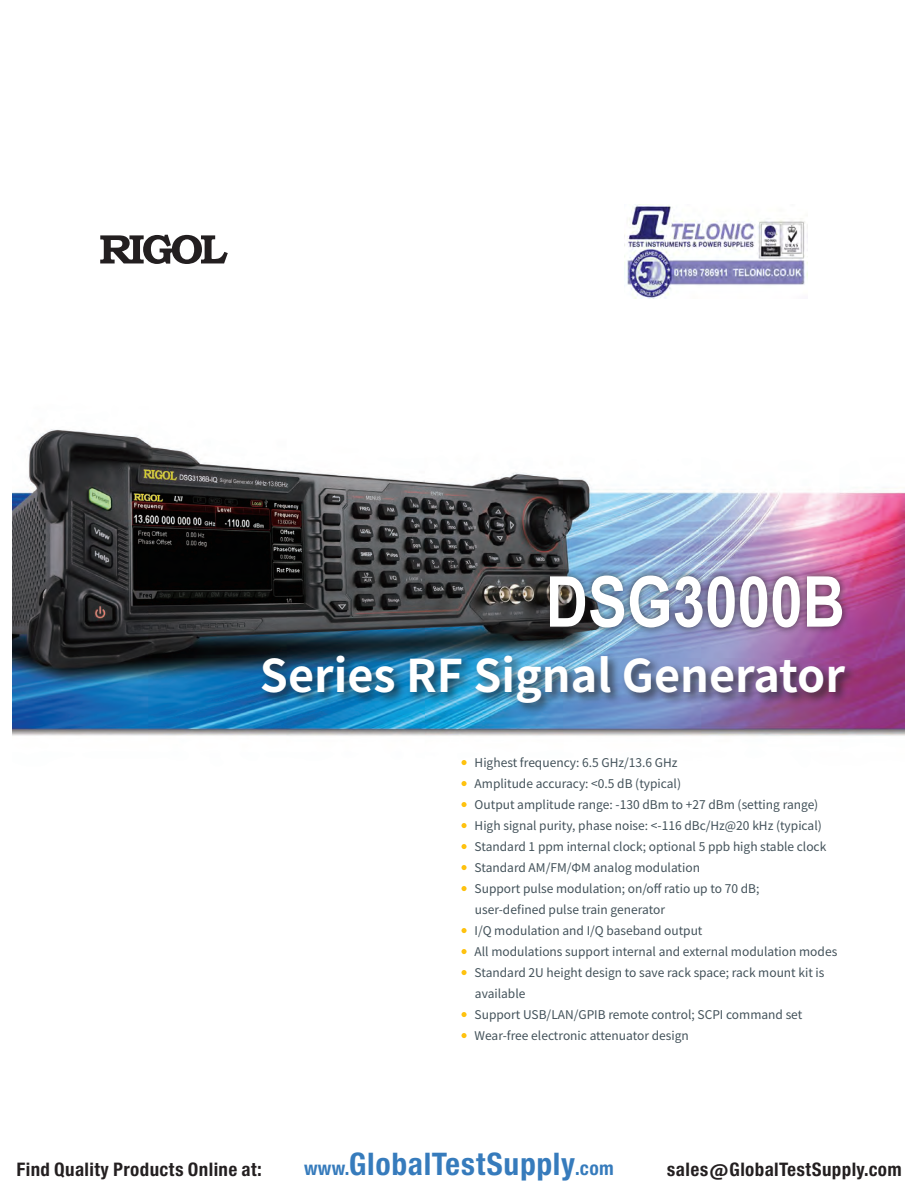
<style>
.page{position:relative;width:918px;height:1188px;background:#fff}
.page>*{position:absolute;margin:0;border:0;box-sizing:border-box;transform-origin:0 0}
.t1{font:700 70.2px "Arial";color:#fff;scale:.83 1}
.t2{font:700 45px "Noto Sans Hans";color:#fff}
.t3{font:29.7px "Europa Gro Nr 2 SBOP Bol Con";letter-spacing:.02em;color:#367bbc}
.t4{font:17.85px "Europa Gro Nr 2 SBOP Bol Con";letter-spacing:.02em;color:#231f20}
.t5{font:12px "Noto Sans Hans";color:#425159}
.s1{font-size:18.3px}
</style>
<div class="page">
<img style="left:12px;top:244px;width:893px;height:543px">
<svg style="left:461px;top:760px;width:6px;height:5px"></svg>
<svg style="left:461px;top:781px;width:6px;height:5px"></svg>
<svg style="left:461px;top:802px;width:6px;height:5px"></svg>
<svg style="left:461px;top:823px;width:6px;height:5px"></svg>
<svg style="left:461px;top:844px;width:6px;height:5px"></svg>
<svg style="left:461px;top:865px;width:6px;height:5px"></svg>
<svg style="left:461px;top:886px;width:6px;height:5px"></svg>
<svg style="left:461px;top:928px;width:6px;height:5px"></svg>
<svg style="left:461px;top:949px;width:6px;height:5px"></svg>
<svg style="left:461px;top:970px;width:6px;height:5px"></svg>
<svg style="left:461px;top:1012px;width:6px;height:5px"></svg>
<svg style="left:461px;top:1033px;width:6px;height:5px"></svg>
<div style="left:542px;top:567px;width:308px;height:69px;background:#231f20;opacity:.75"></div>
<div style="left:259px;top:652px;width:598px;height:63px;background:#231f20;opacity:.75"></div>
<svg style="left:100px;top:235px;width:128px;height:29px"></svg>
<img style="left:625px;top:205px;width:183px;height:94px">
<p class="t1" style="left:546px;top:553px;width:362px">DSG3000B</p>
<p class="t2" style="left:260px;top:650px;width:587px">Series RF Signal Generator</p>
<p class="t5" style="left:475px;top:755px;width:204px">Highest frequency: 6.5 GHz/13.6 GHz</p>
<p class="t5" style="left:475px;top:776px;width:208px">Amplitude accuracy: &lt;0.5 dB (typical)</p>
<p class="t5" style="left:475px;top:797px;width:345px">Output amplitude range: -130 dBm to +27 dBm (setting range)</p>
<p class="t5" style="left:475px;top:818px;width:349px">High signal purity, phase noise: &lt;-116 dBc/Hz@20 kHz (typical)</p>
<p class="t5" style="left:475px;top:839px;width:353px">Standard 1 ppm internal clock; optional 5 ppb high stable clock</p>
<p class="t5" style="left:475px;top:860px;width:227px">Standard AM/FM/ΦM analog modulation</p>
<p class="t5" style="left:475px;top:881px;width:286px">Support pulse modulation; on/off ratio up to 70 dB;</p>
<p class="t5" style="left:475px;top:902px;width:192px">user-defined pulse train generator</p>
<p class="t5" style="left:475px;top:923px;width:229px">I/Q modulation and I/Q baseband output</p>
<p class="t5" style="left:475px;top:944px;width:364px">All modulations support internal and external modulation modes</p>
<p class="t5" style="left:475px;top:965px;width:351px">Standard 2U height design to save rack space; rack mount kit is</p>
<p class="t5" style="left:475px;top:986px;width:52px">available</p>
<p class="t5" style="left:475px;top:1007px;width:329px">Support USB/LAN/GPIB remote control; SCPI command set</p>
<p class="t5" style="left:475px;top:1028px;width:216px">Wear-free electronic attenuator design</p>
<h3 class="t4" style="left:16px;top:1159px;width:247px">Find Quality Products Online at:</h3>
<h3 class="t3" style="left:304px;top:1147px;width:311px"><span class="s1">www.</span>GlobalTestSupply<span class="s1">.com</span></h3>
<h3 class="t4" style="left:667px;top:1159px;width:236px">sales@GlobalTestSupply.com</h3>
</div>
